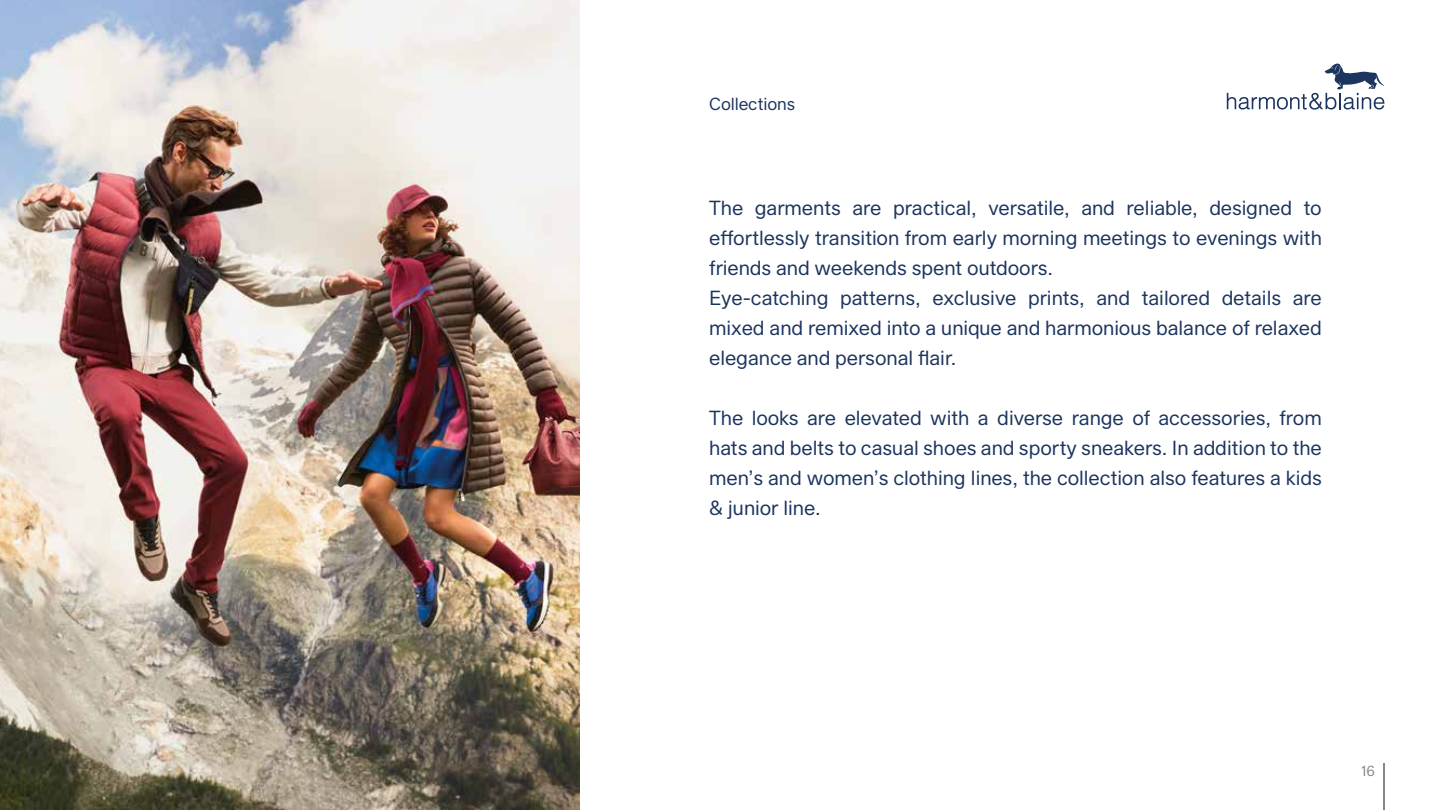
<style>
.page{position:relative;width:1441px;height:810px;background:#fff}
.page>*{position:absolute;margin:0;border:0;box-sizing:border-box;transform-origin:0 0}
.t1{font:21px/30px "Funktional Grotesk";color:#1c355e}
.t2{font:18px "Funktional Grotesk";color:#1c355e}
.t3{font:15px "Funktional Grotesk";color:#878787}
</style>
<div class="page">
<svg style="left:1226px;top:63px;width:158px;height:47px"></svg>
<img style="left:0;top:0;width:580px;height:810px">
<hr style="left:1382px;top:764px;width:2px;height:46px;background:#878787">
<p class="t2" style="left:709px;top:93px;width:87px">Collections</p>
<p class="t1" style="left:709px;top:193px;width:614px">The garments are practical, versatile, and reliable, designed to effortlessly transition from early morning meetings to evenings with friends and weekends spent outdoors.<br>Eye-catching patterns, exclusive prints, and tailored details are mixed and remixed into a unique and harmonious balance of relaxed elegance and personal flair.</p>
<p class="t1" style="left:709px;top:403px;width:614px;text-align:justify">The looks are elevated with a diverse range of accessories, from hats and belts to casual shoes and sporty sneakers. In addition to the men’s and women’s clothing lines, the collection also features a kids &amp; junior line.</p>
<p class="t3" style="left:1361px;top:762px;width:15px">16</p>
</div>
